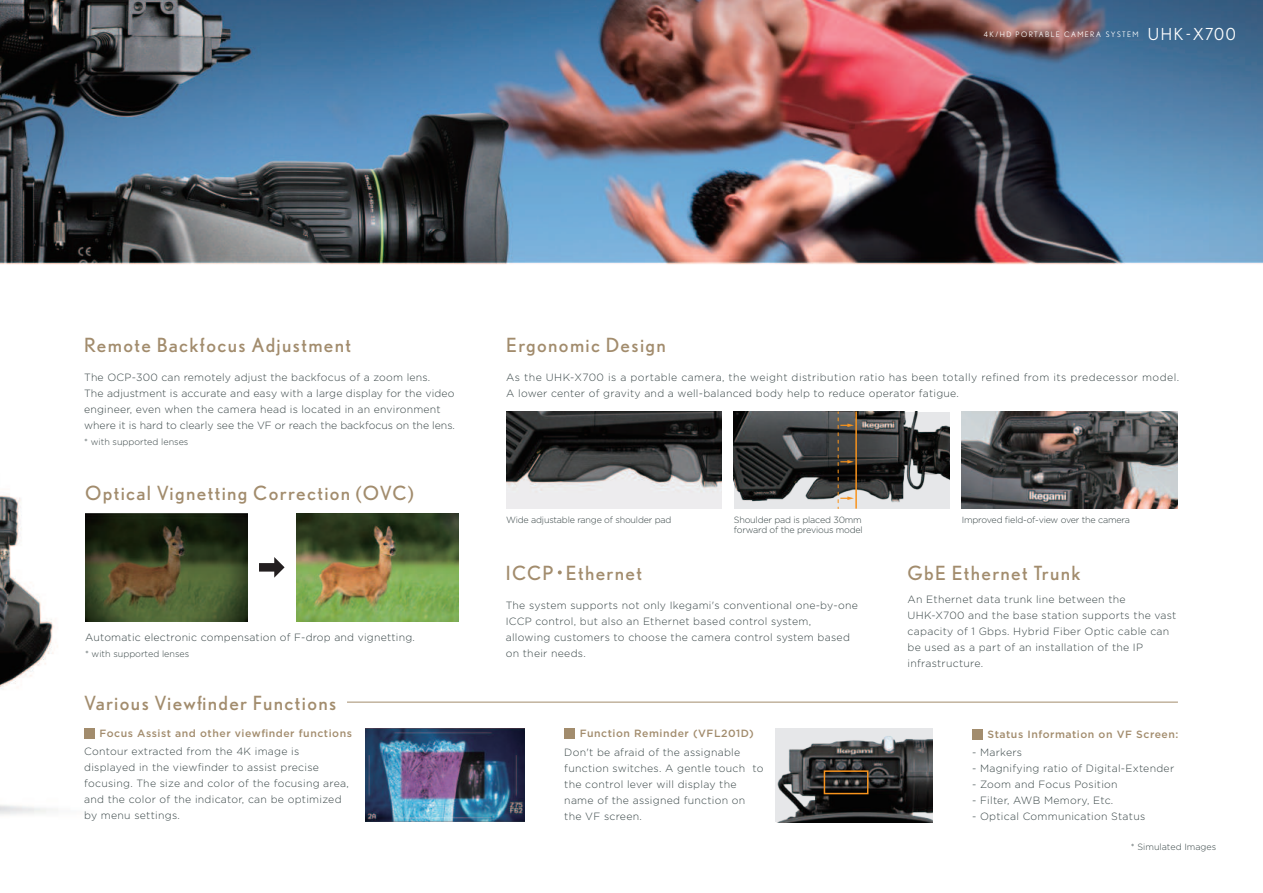
<style>
.page{position:relative;width:1263px;height:893px;background:#fff}
.page>*{position:absolute;margin:0;border:0;box-sizing:border-box;transform-origin:0 0}
.t1{font:19.5px "Nobel";letter-spacing:.07em;color:#a28c6d}
.t2{font:300 10.5px/15.9px "Gotham";letter-spacing:.025em;color:#384546}
.t3{font:500 10.5px "Gotham";letter-spacing:.05em;color:#a28c6d}
.t4{font:300 9px/10.6px "Gotham";letter-spacing:-.02em;color:#384546}
.t5{font:300 9px "Gotham";color:#384546}
.t6{font:7.5px "Nobel";letter-spacing:.185em;color:#fff}
.s1{font-size:16.5px}
</style>
<div class="page">
<img style="left:0;top:0;width:1263px;height:823px">
<img style="left:0;top:271px;width:95px;height:552px">
<img style="left:506px;top:412px;width:216px;height:97px">
<img style="left:734px;top:412px;width:215px;height:97px">
<hr style="left:855px;top:412px;width:2px;height:97px;background:#f7931d">
<svg style="left:838px;top:412px;width:16px;height:97px;background:#5d5953"></svg>
<img style="left:962px;top:412px;width:215px;height:97px">
<hr style="left:347px;top:702px;width:831px;height:1px;background:#a28c6d">
<img style="left:365px;top:728px;width:160px;height:93px">
<img style="left:297px;top:513px;width:161px;height:108px">
<img style="left:85px;top:513px;width:162px;height:108px">
<div style="left:259px;top:563px;width:17px;height:9px;background:#231f20"></div>
<svg style="left:274px;top:557px;width:11px;height:21px"></svg>
<div style="left:84px;top:729px;width:11px;height:10px;background:#a28c6d"></div>
<img style="left:775px;top:729px;width:158px;height:93px">
<div style="left:824px;top:770px;width:44px;height:24px;border:2px solid #f7931d"></div>
<div style="left:564px;top:729px;width:11px;height:10px;background:#a28c6d"></div>
<div style="left:972px;top:729px;width:10px;height:10px;background:#a28c6d"></div>
<svg style="left:558px;top:570px;width:4px;height:4px"></svg>
<p class="t6" style="left:984px;top:30px;width:253px">4K/HD PORTABLE CAMERA SYSTEM <span class="s1">UHK-X700</span></p>
<h1 class="t1" style="left:84px;top:337px;width:268px">Remote Backfocus Adjustment</h1>
<p class="t2" style="left:84px;top:370px;width:372px">The OCP-300 can remotely adjust the backfocus of a zoom lens.<br>The adjustment is accurate and easy with a large display for the video engineer, even when the camera head is located in an environment where it is hard to clearly see the VF or reach the backfocus on the lens.</p>
<p class="t5" style="left:84px;top:438px;width:106px">* with supported lenses</p>
<h1 class="t1" style="left:85px;top:486px;width:330px">Optical Vignetting Correction (OVC)</h1>
<p class="t2" style="left:85px;top:630px;width:331px">Automatic electronic compensation of F-drop and vignetting.</p>
<p class="t5" style="left:85px;top:650px;width:106px">* with supported lenses</p>
<h1 class="t1" style="left:84px;top:695px;width:254px">Various Viewfinder Functions</h1>
<p class="t3" style="left:100px;top:729px;width:254px">Focus Assist and other viewfinder functions</p>
<p class="t2" style="left:84px;top:744px;width:266px">Contour extracted from the 4K image is displayed in the viewfinder to assist precise focusing. The size and color of the focusing area, and the color of the indicator, can be optimized by menu settings.</p>
<h1 class="t1" style="left:506px;top:337px;width:161px">Ergonomic Design</h1>
<p class="t2" style="left:506px;top:370px;width:674px">As the UHK-X700 is a portable camera, the weight distribution ratio has been totally refined from its predecessor model.<br>A lower center of gravity and a well-balanced body help to reduce operator fatigue.</p>
<p class="t4" style="left:506px;top:515px;width:167px">Wide adjustable range of shoulder pad</p>
<p class="t4" style="left:962px;top:515px;width:170px">Improved field-of-view over the camera</p>
<p class="t4" style="left:734px;top:515px;width:131px">Shoulder pad is placed 30mm forward of the previous model</p>
<h1 class="t1" style="left:506px;top:565px;width:138px">ICCP Ethernet</h1>
<h1 class="t1" style="left:908px;top:565px;width:175px">GbE Ethernet Trunk</h1>
<p class="t2" style="left:506px;top:598px;width:354px">The system supports not only Ikegami's conventional one-by-one ICCP control, but also an Ethernet based control system, allowing customers to choose the camera control system based on their needs.</p>
<p class="t2" style="left:908px;top:592px;width:270px">An Ethernet data trunk line between the UHK-X700 and the base station supports the vast capacity of 1 Gbps. Hybrid Fiber Optic cable can be used as a part of an installation of the IP infrastructure.</p>
<p class="t3" style="left:580px;top:729px;width:176px">Function Reminder (VFL201D)</p>
<p class="t2" style="left:564px;top:745px;width:201px">Don't be afraid of the assignable function switches. A gentle touch to the control lever will display the name of the assigned function on the VF screen.</p>
<p class="t3" style="left:987px;top:729px;width:192px">Status Information on VF Screen:</p>
<p class="t2" style="left:972px;top:745px;width:52px">- Markers</p>
<p class="t2" style="left:972px;top:761px;width:204px">- Magnifying ratio of Digital-Extender</p>
<p class="t2" style="left:972px;top:777px;width:147px">- Zoom and Focus Position</p>
<p class="t2" style="left:972px;top:793px;width:143px">- Filter, AWB Memory, Etc.</p>
<p class="t2" style="left:972px;top:808px;width:175px">- Optical Communication Status</p>
<p class="t5" style="left:1131px;top:843px;width:87px">* Simulated Images</p>
</div>
